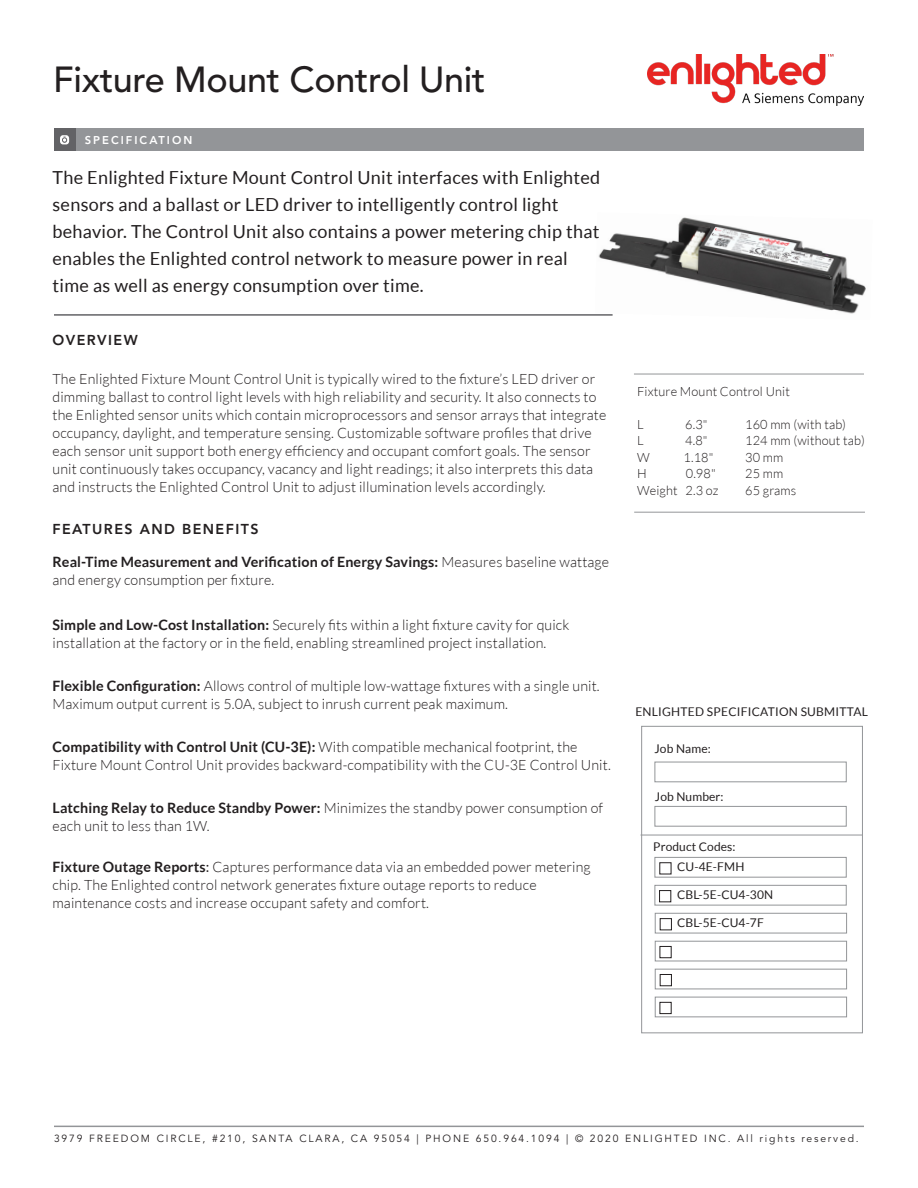
<style>
.page{position:relative;width:918px;height:1188px;background:#fff}
.page>*{position:absolute;margin:0;border:0;box-sizing:border-box;transform-origin:0 0}
.t1{font:500 36px "Avenir LT Std";letter-spacing:-.01em;color:#231f20}
.Headline_Paragraph{font:18px/27px "Lato";letter-spacing:.015em;color:#231f20}
.Body_Copy_Paragraph{font:300 14.25px/18px "Lato";letter-spacing:.01em;color:#231f20}
.Body_Copy_Paragraph-2{font:800 14.25px "Avenir LT Std";letter-spacing:.1em;color:#231f20}
.Headers_Paragraph{font:800 14.25px "Avenir LT Std";letter-spacing:.1em;color:#231f20}
.t2{font:300 12.75px "Lato";letter-spacing:.01em;color:#231f20}
.Spec_Submittal_Parag{font:12px "Lato";letter-spacing:.01em;color:#231f20}
.t3{font:800 11.25px "Avenir LT Std";letter-spacing:.18em;color:#fff}
.t4{font:10.35px "Avenir LT Std";letter-spacing:.18em;color:#231f20}
.s1{font-weight:700}
.s2{font-weight:400}
</style>
<div class="page">
<img style="left:598px;top:217px;width:268px;height:97px">
<hr style="left:54px;top:1126px;width:810px;height:1px;background:#939598">
<div style="left:54px;top:128px;width:809px;height:23px;background:#939598"></div>
<div style="left:54px;top:128px;width:21px;height:23px;background:#636366"></div>
<svg style="left:60px;top:135px;width:9px;height:9px"></svg>
<hr style="left:634px;top:512px;width:231px;height:1px;background:#939598">
<hr style="left:634px;top:374px;width:230px;height:1px;background:#939598">
<hr style="left:54px;top:314px;width:559px;height:2px;background:#636366">
<div style="left:641px;top:726px;width:222px;height:307px;border:1px solid #939598"></div>
<div style="left:655px;top:762px;width:192px;height:20px;border:1px solid #939598"></div>
<div style="left:655px;top:806px;width:192px;height:21px;border:1px solid #939598"></div>
<div style="left:655px;top:857px;width:192px;height:21px;border:1px solid #939598"></div>
<div style="left:655px;top:885px;width:192px;height:20px;border:1px solid #939598"></div>
<hr style="left:641px;top:835px;width:221px;height:1px;background:#939598">
<div style="left:659px;top:890px;width:12px;height:12px;border:1px solid #231f20"></div>
<div style="left:655px;top:913px;width:192px;height:20px;border:1px solid #939598"></div>
<div style="left:655px;top:941px;width:192px;height:20px;border:1px solid #939598"></div>
<div style="left:660px;top:918px;width:12px;height:12px;border:1px solid #231f20"></div>
<div style="left:660px;top:946px;width:11px;height:12px;border:1px solid #231f20"></div>
<div style="left:655px;top:969px;width:192px;height:20px;border:1px solid #939598"></div>
<div style="left:655px;top:997px;width:192px;height:20px;border:1px solid #939598"></div>
<div style="left:660px;top:974px;width:12px;height:12px;border:1px solid #231f20"></div>
<div style="left:660px;top:1002px;width:11px;height:12px;border:1px solid #231f20"></div>
<img style="left:647px;top:54px;width:216px;height:52px">
<p class="t1" style="left:53px;top:59px;width:434px">Fixture Mount Control Unit</p>
<p class="t3" style="left:85px;top:134px;width:109px">SPECIFICATION</p>
<p class="Headline_Paragraph" style="left:52px;top:164px;width:549px">The Enlighted Fixture Mount Control Unit interfaces with Enlighted sensors and a ballast or LED driver to intelligently control light behavior. The Control Unit also contains a power metering chip that enables the Enlighted control network to measure power in real time as well as energy consumption over time.</p>
<p class="Headers_Paragraph" style="left:52px;top:332px;width:87px">OVERVIEW</p>
<p class="Body_Copy_Paragraph" style="left:52px;top:369px;width:555px">The Enlighted Fixture Mount Control Unit is typically wired to the fixture’s LED driver or dimming ballast to control light levels with high reliability and security. It also connects to the Enlighted sensor units which contain microprocessors and sensor arrays that integrate occupancy, daylight, and temperature sensing. Customizable software profiles that drive each sensor unit support both energy efficiency and occupant comfort goals. The sensor unit continuously takes occupancy, vacancy and light readings; it also interprets this data and instructs the Enlighted Control Unit to adjust illumination levels accordingly.</p>
<p class="Body_Copy_Paragraph-2" style="left:52px;top:521px;width:208px">FEATURES AND BENEFITS</p>
<p class="Body_Copy_Paragraph" style="left:52px;top:553px;width:558px"><span class="s1">Real-Time Measurement and Verification of Energy Savings:</span> Measures baseline wattage and energy consumption per fixture.</p>
<p class="Body_Copy_Paragraph" style="left:52px;top:616px;width:519px"><span class="s1">Simple and Low-Cost Installation:</span> Securely fits within a light fixture cavity for quick installation at the factory or in the field, enabling streamlined project installation.</p>
<p class="Body_Copy_Paragraph" style="left:52px;top:677px;width:549px"><span class="s1">Flexible Configuration:</span> Allows control of multiple low-wattage fixtures with a single unit.<br>Maximum output current is 5.0A, subject to inrush current peak maximum.</p>
<p class="Body_Copy_Paragraph" style="left:52px;top:738px;width:560px"><span class="s1">Compatibility with Control Unit (CU-3E):</span> With compatible mechanical footprint, the<br>Fixture Mount Control Unit provides backward-compatibility with the CU-3E Control Unit.</p>
<p class="Body_Copy_Paragraph" style="left:52px;top:798px;width:552px"><span class="s1">Latching Relay to Reduce Standby Power:</span> Minimizes the standby power consumption of each unit to less than 1W.</p>
<p class="Body_Copy_Paragraph" style="left:52px;top:858px;width:540px"><span class="s1">Fixture Outage Reports</span><span class="s2">:</span> Captures performance data via an embedded power metering chip. The Enlighted control network generates fixture outage reports to reduce maintenance costs and increase occupant safety and comfort.</p>
<p class="t2" style="left:637px;top:385px;width:154px">Fixture Mount Control Unit</p>
<p class="t2" style="left:637px;top:418px;width:8px">L</p>
<p class="t2" style="left:685px;top:418px;width:24px">6.3"</p>
<p class="t2" style="left:745px;top:418px;width:102px">160 mm (with tab)</p>
<p class="t2" style="left:637px;top:434px;width:8px">L</p>
<p class="t2" style="left:685px;top:434px;width:24px">4.8"</p>
<p class="t2" style="left:745px;top:434px;width:121px">124 mm (without tab)</p>
<p class="t2" style="left:637px;top:451px;width:14px">W</p>
<p class="t2" style="left:684px;top:451px;width:31px">1.18"</p>
<p class="t2" style="left:745px;top:451px;width:40px">30 mm</p>
<p class="t2" style="left:637px;top:467px;width:11px">H</p>
<p class="t2" style="left:686px;top:467px;width:31px">0.98"</p>
<p class="t2" style="left:745px;top:467px;width:40px">25 mm</p>
<p class="t2" style="left:637px;top:484px;width:83px">Weight 2.3 oz</p>
<p class="t2" style="left:745px;top:484px;width:53px">65 grams</p>
<p class="Spec_Submittal_Parag" style="left:635px;top:705px;width:234px">ENLIGHTED SPECIFICATION SUBMITTAL</p>
<p class="Spec_Submittal_Parag" style="left:655px;top:742px;width:58px">Job Name:</p>
<p class="Spec_Submittal_Parag" style="left:655px;top:790px;width:70px">Job Number:</p>
<p class="Spec_Submittal_Parag" style="left:653px;top:840px;width:84px">Product Codes:</p>
<p class="Spec_Submittal_Parag" style="left:677px;top:860px;width:69px">CU-4E-FMH</p>
<p class="Spec_Submittal_Parag" style="left:677px;top:888px;width:97px">CBL-5E-CU4-30N</p>
<p class="Spec_Submittal_Parag" style="left:677px;top:916px;width:88px">CBL-5E-CU4-7F</p>
<p class="t4" style="left:54px;top:1132px;width:806px">3979 FREEDOM CIRCLE, #210, SANTA CLARA, CA 95054 | PHONE 650.964.1094 | © 2020 ENLIGHTED INC. All rights reserved.</p>
</div>
